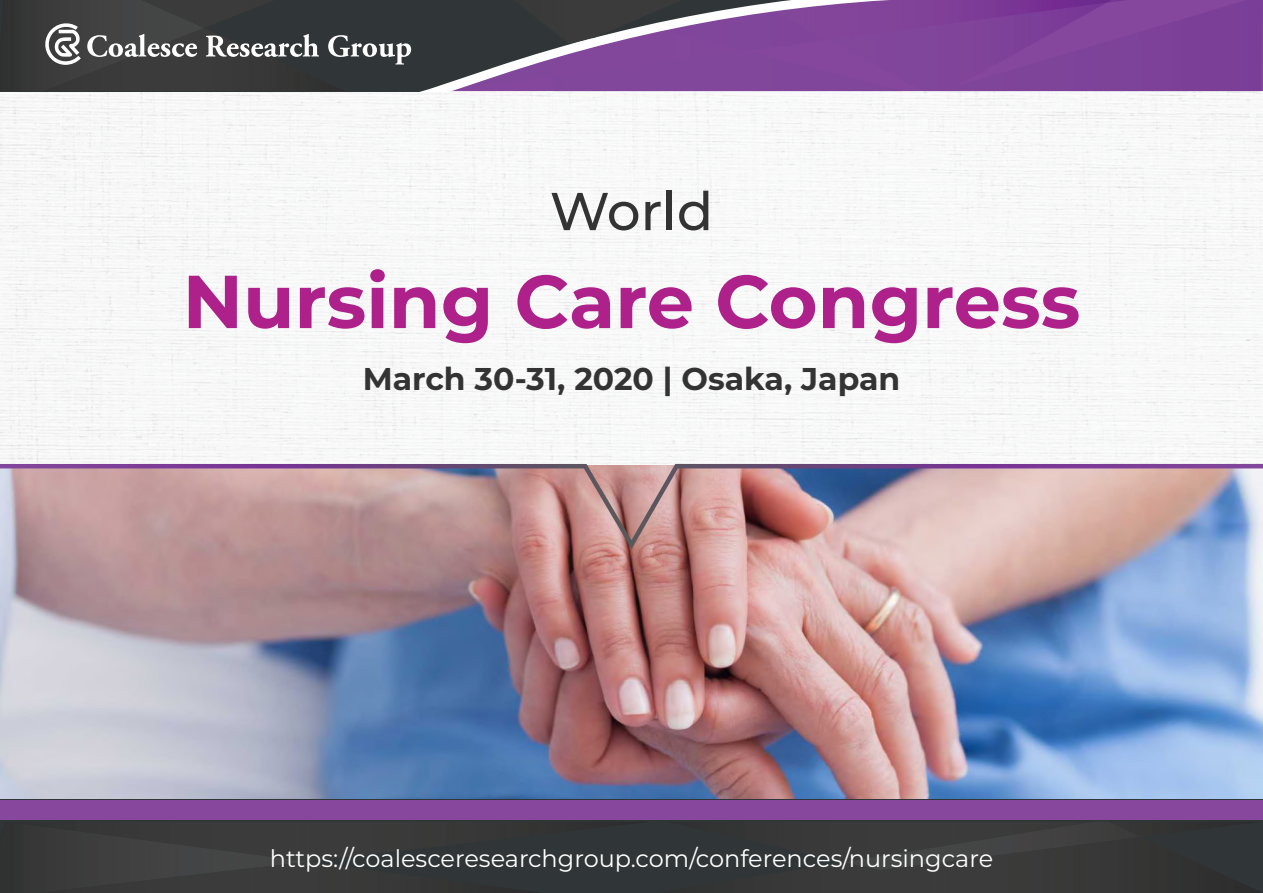
<style>
.page{position:relative;width:1263px;height:893px;background:#fff}
.page>*{position:absolute;margin:0;border:0;box-sizing:border-box;transform-origin:0 0}
.t1{font:700 74.85px "Montserrat";color:#ae218b}
.t2{font:500 53.25px "Montserrat";letter-spacing:-.005em;color:#333}
.t3{font:700 31.5px "Montserrat";color:#333}
.t4{font:24px "Montserrat";color:#fff}
</style>
<div class="page">
<img style="left:0;top:91px;width:1263px;height:373px">
<img style="left:0;top:549px;width:1263px;height:251px">
<svg style="left:0;top:819px;width:1263px;height:74px;background:#42394c"></svg>
<div style="left:0;top:800px;width:1263px;height:19px;background:#87479d"></div>
<img style="left:307px;top:862px;width:238px;height:31px">
<img style="left:307px;top:822px;width:345px;height:40px">
<img style="left:0;top:822px;width:307px;height:71px">
<div style="left:653px;top:820px;width:610px;height:73px;background:#323637"></div>
<img style="left:844px;top:822px;width:297px;height:48px">
<img style="left:0;top:464px;width:1263px;height:85px">
<svg style="left:275px;top:0;width:988px;height:91px;background:#78488e"></svg>
<div style="left:275px;top:28px;width:53px;height:63px;background:#303637"></div>
<div style="left:0;top:0;width:275px;height:91px;background:#383938"></div>
<img style="left:1px;top:0;width:203px;height:91px">
<img style="left:513px;top:0;width:169px;height:44px">
<img style="left:570px;top:38px;width:24px;height:9px">
<svg style="left:87px;top:34px;width:110px;height:23px"></svg>
<svg style="left:206px;top:34px;width:113px;height:23px"></svg>
<svg style="left:328px;top:0;width:83px;height:91px;background:#414647"></svg>
<svg style="left:42px;top:21px;width:39px;height:44px"></svg>
<h2 class="t2" style="left:550px;top:174px;width:165px">World</h2>
<h1 class="t1" style="left:183px;top:248px;width:899px">Nursing Care Congress</h1>
<h3 class="t3" style="left:363px;top:356px;width:539px">March 30-31, 2020 | Osaka, Japan</h3>
<p class="t4" style="left:270px;top:842px;width:725px">https://coalesceresearchgroup.com/conferences/nursingcare</p>
</div>
